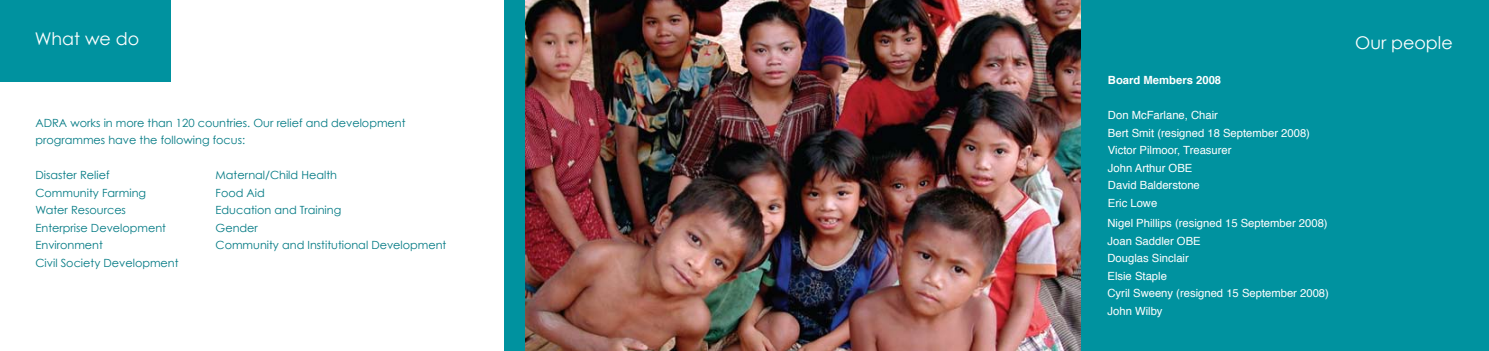
<style>
.page{position:relative;width:1489px;height:351px;background:#fff}
.page>*{position:absolute;margin:0;border:0;box-sizing:border-box;transform-origin:0 0}
.t1{font:17.5px "Century Gothic";color:#fff}
.t2{font:11.25px/17.5px "Century Gothic";color:#007983}
.t3{font:11.25px/17.5px "Helvetica";color:#fff}
.t4{font:700 11.25px "Helvetica";color:#fff}
</style>
<div class="page">
<div style="left:1074px;top:1px;width:414px;height:350px;background:#00929f"></div>
<div style="left:0;top:1px;width:170px;height:81px;background:#00929f"></div>
<img style="left:524px;top:1px;width:556px;height:350px">
<div style="left:504px;top:1px;width:20px;height:350px;background:#00929f"></div>
<h1 class="t1" style="left:35px;top:28px;width:106px">What we do</h1>
<h1 class="t1" style="left:1354px;top:31px;width:99px">Our people</h1>
<p class="t2" style="left:35px;top:113px;width:371px">ADRA works in more than 120 countries. Our relief and development programmes have the following focus:</p>
<p class="t2" style="left:35px;top:166px;width:76px">Disaster Relief</p>
<p class="t2" style="left:215px;top:166px;width:123px">Maternal/Child Health</p>
<p class="t2" style="left:35px;top:183px;width:112px">Community Farming</p>
<p class="t2" style="left:215px;top:183px;width:51px">Food Aid</p>
<p class="t2" style="left:35px;top:201px;width:92px">Water Resources</p>
<p class="t2" style="left:215px;top:201px;width:127px">Education and Training</p>
<p class="t2" style="left:35px;top:218px;width:132px">Enterprise Development</p>
<p class="t2" style="left:215px;top:218px;width:44px">Gender</p>
<p class="t2" style="left:35px;top:236px;width:69px">Environment</p>
<p class="t2" style="left:215px;top:236px;width:232px">Community and Institutional Development</p>
<p class="t2" style="left:35px;top:253px;width:145px">Civil Society Development</p>
<p class="t4" style="left:1107px;top:75px;width:115px">Board Members 2008</p>
<p class="t3" style="left:1107px;top:107px;width:203px">Don McFarlane, Chair<br>Bert Smit (resigned 18 September 2008)<br>Victor Pilmoor, Treasurer<br>John Arthur OBE<br>David Balderstone<br>Eric Lowe</p>
<p class="t3" style="left:1107px;top:215px;width:223px">Nigel Phillips (resigned 15 September 2008)<br>Joan Saddler OBE<br>Douglas Sinclair<br>Elsie Staple<br>Cyril Sweeny (resigned 15 September 2008)<br>John Wilby</p>
</div>
